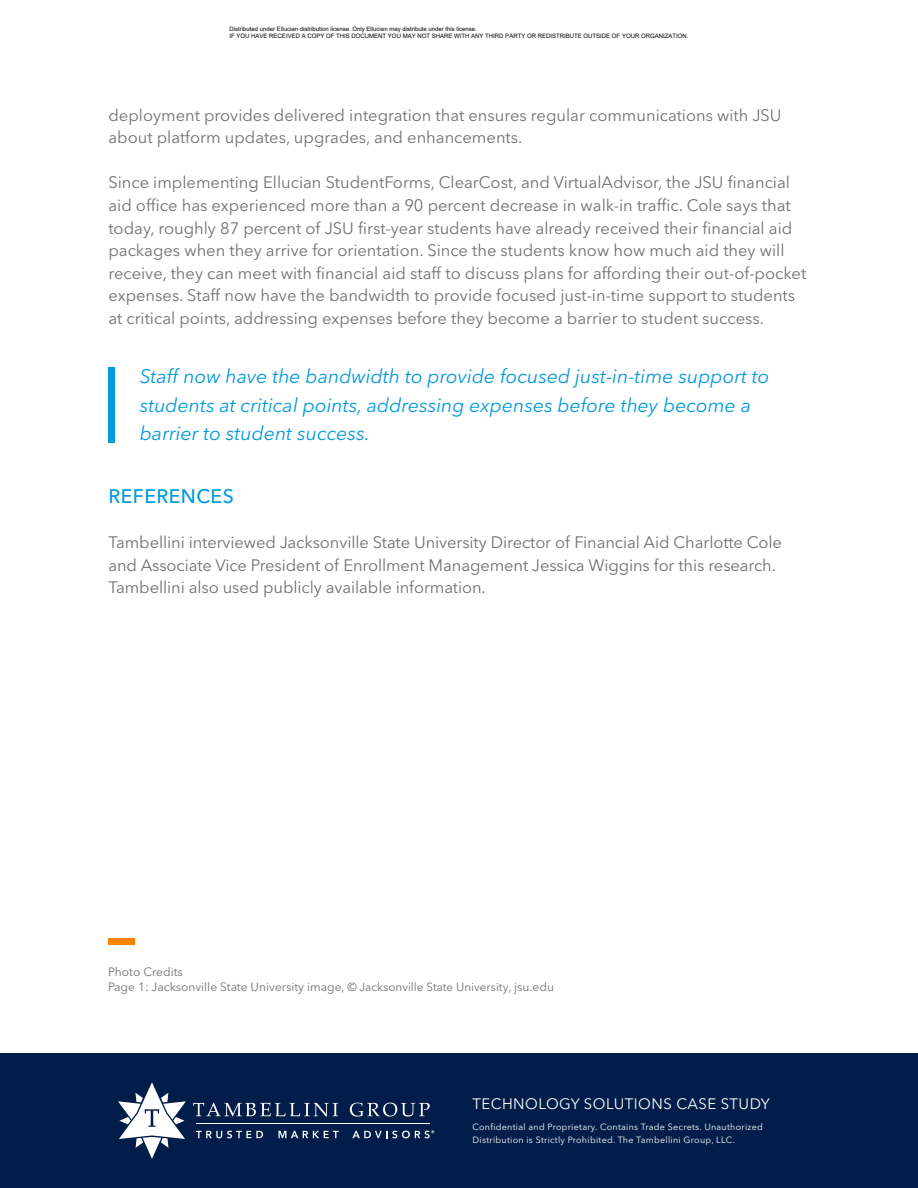
<style>
.page{position:relative;width:918px;height:1188px;background:#fff}
.page>*{position:absolute;margin:0;border:0;box-sizing:border-box;transform-origin:0 0}
.t1{font:italic 19.5px/28.5px "Avenir Next LT Pro";color:#009ade}
.t2{font:500 19.5px "Avenir Next LT Pro";letter-spacing:.02em;color:#009ade}
.t3{font:16.5px/22.5px "Avenir Next LT Pro";color:#6f7271}
.t4{font:15px "Avenir Next LT Pro";letter-spacing:.03em;color:#fff}
.t5{font:12px/15px "Avenir Next LT Pro";color:#6f7271}
.t6{font:9px/13.5px "Avenir Next LT Pro";letter-spacing:.03em;color:#fff}
.t7{font:6px/7.2px "Arial";color:#000}
.s1{font-size:11.7px}
</style>
<div class="page">
<div style="left:0;top:1053px;width:918px;height:135px;background:#021d49"></div>
<svg style="left:193px;top:1103px;width:145px;height:14px"></svg>
<svg style="left:350px;top:1103px;width:80px;height:14px"></svg>
<hr style="left:196px;top:1123px;width:234px;height:1px;background:#fff">
<svg style="left:196px;top:1131px;width:67px;height:7px"></svg>
<svg style="left:278px;top:1131px;width:61px;height:7px"></svg>
<svg style="left:352px;top:1130px;width:82px;height:8px"></svg>
<svg style="left:118px;top:1082px;width:68px;height:77px"></svg>
<div style="left:108px;top:368px;width:7px;height:75px;background:#009ade"></div>
<div style="left:108px;top:938px;width:27px;height:7px;background:#ff8300"></div>
<p class="t7" style="left:230px;top:25px;width:461px">Distributed under Ellucian distribution license. Only Ellucian may distribute under this license.<br>IF YOU HAVE RECEIVED A COPY OF THIS DOCUMENT YOU MAY NOT SHARE WITH ANY THIRD PARTY OR REDISTRIBUTE OUTSIDE OF YOUR ORGANIZATION.</p>
<p class="t3" style="left:108px;top:104px;width:675px">deployment provides delivered integration that ensures regular communications with JSU about platform updates, upgrades, and enhancements.</p>
<p class="t3" style="left:108px;top:172px;width:699px">Since implementing Ellucian StudentForms, ClearCost, and VirtualAdvisor, the JSU financial aid office has experienced more than a 90 percent decrease in walk-in traffic. Cole says that today, roughly 87 percent of JSU first-year students have already received their financial aid packages when they arrive for orientation. Since the students know how much aid they will receive, they can meet with financial aid staff to discuss plans for affording their out-of-pocket expenses. Staff now have the bandwidth to provide focused just-in-time support to students at critical points, addressing expenses before they become a barrier to student success.</p>
<p class="t1" style="left:140px;top:362px;width:631px">Staff now have the bandwidth to provide focused just-in-time support to students at critical points, addressing expenses before they become a barrier to student success.</p>
<p class="t2" style="left:108px;top:485px;width:127px">REFERENCES</p>
<p class="t3" style="left:108px;top:532px;width:675px">Tambellini interviewed Jacksonville State University Director of Financial Aid Charlotte Cole and Associate Vice President of Enrollment Management Jessica Wiggins for this research.<br>Tambellini also used publicly available information.</p>
<p class="t5" style="left:108px;top:964px;width:448px">Photo Credits<br>Page 1: Jacksonville State University image, <span class="s1">© Jacksonville State University</span>, jsu.edu</p>
<p class="t4" style="left:472px;top:1095px;width:299px">TECHNOLOGY SOLUTIONS CASE STUDY</p>
<p class="t6" style="left:472px;top:1120px;width:292px">Confidential and Proprietary. Contains Trade Secrets. Unauthorized<br>Distribution is Strictly Prohibited. The Tambellini Group, LLC.</p>
</div>
